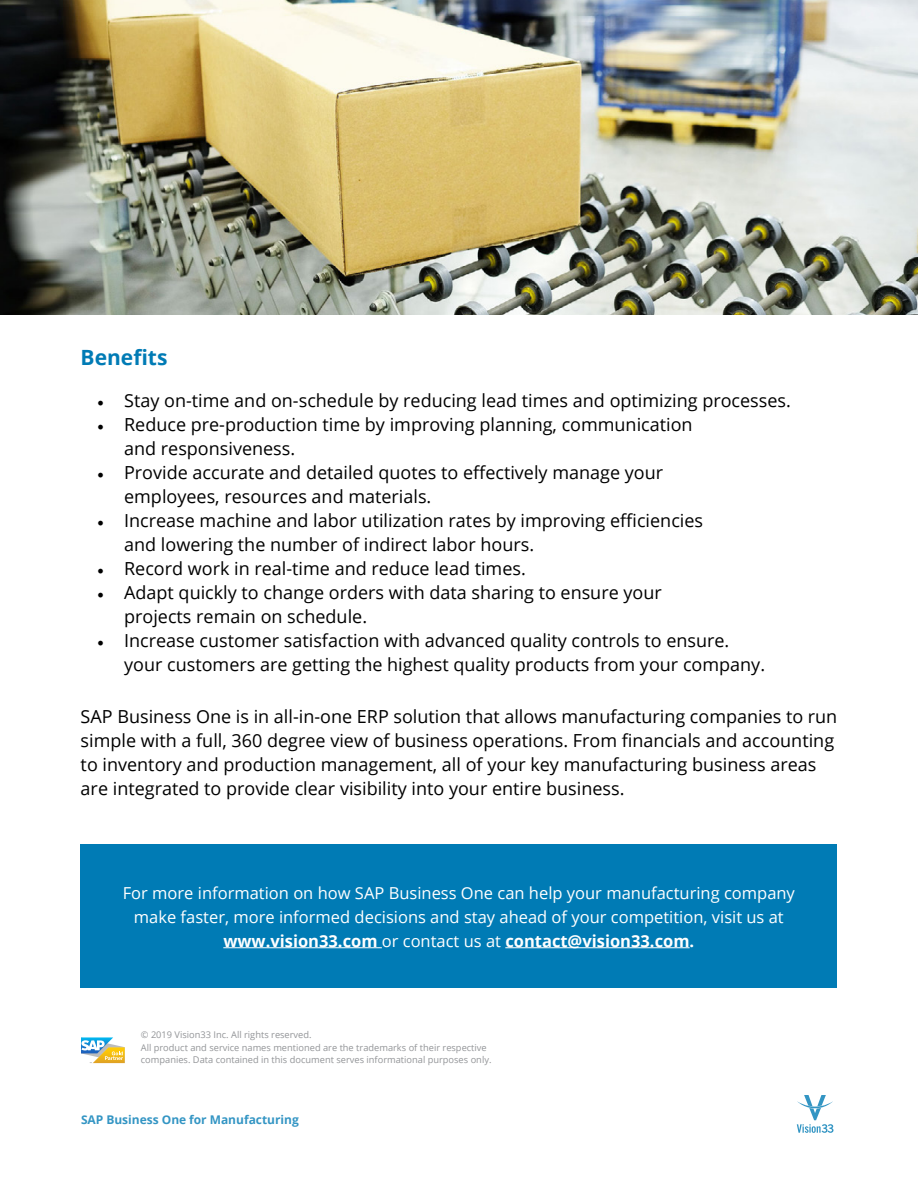
<style>
.page{position:relative;width:918px;height:1188px;background:#fff}
.page>*{position:absolute;margin:0;border:0;box-sizing:border-box;transform-origin:0 0}
.t1{font:700 21px "Open Sans";color:#007bb5}
.t2{font:18px/24px "Open Sans";color:#000}
.t3{font:16.5px/24px "Open Sans";color:#fff;text-align:center}
.t4{font:700 12px "Open Sans";color:#007bb5}
.t5{font:9.3px/12.3px "Open Sans";color:#939598}
.s1{font-family:"Minion Pro"}
.s2{font-weight:700}
</style>
<div class="page">
<svg style="left:81px;top:1037px;width:44px;height:26px"></svg>
<svg style="left:797px;top:1095px;width:36px;height:38px"></svg>
<img style="left:0;top:0;width:918px;height:315px">
<div style="left:81px;top:844px;width:756px;height:144px;background:#007bb5"></div>
<hr style="left:223px;top:947px;width:159px;height:1px;background:#fff">
<hr style="left:505px;top:947px;width:185px;height:1px;background:#fff">
<p class="t1" style="left:81px;top:342px;width:88px">Benefits</p>
<p class="t2" style="left:97px;top:388px;width:695px"><span class="s1">•</span> Stay on-time and on-schedule by reducing lead times and optimizing processes.</p>
<p class="t2" style="left:124px;top:412px;width:570px;text-indent:-27px"><span class="s1">•</span> Reduce pre-production time by improving planning, communication and responsiveness.</p>
<p class="t2" style="left:124px;top:460px;width:540px;text-indent:-27px"><span class="s1">•</span> Provide accurate and detailed quotes to effectively manage your employees, resources and materials.</p>
<p class="t2" style="left:124px;top:508px;width:581px;text-indent:-27px"><span class="s1">•</span> Increase machine and labor utilization rates by improving efficiencies and lowering the number of indirect labor hours.</p>
<p class="t2" style="left:97px;top:556px;width:430px"><span class="s1">•</span> Record work in real-time and reduce lead times.</p>
<p class="t2" style="left:124px;top:580px;width:539px;text-indent:-27px"><span class="s1">•</span> Adapt quickly to change orders with data sharing to ensure your projects remain on schedule.</p>
<p class="t2" style="left:124px;top:628px;width:642px;text-indent:-27px"><span class="s1">•</span> Increase customer satisfaction with advanced quality controls to ensure. your customers are getting the highest quality products from your company.</p>
<p class="t2" style="left:81px;top:704px;width:758px">SAP Business One is in all-in-one ERP solution that allows manufacturing companies to run simple with a full, 360 degree view of business operations. From financials and accounting to inventory and production management, all of your key manufacturing business areas are integrated to provide clear visibility into your entire business.</p>
<p class="t3" style="left:123px;top:880px;width:674px">For more information on how SAP Business One can help your manufacturing company make faster, more informed decisions and stay ahead of your competition, visit us at <span class="s2">www.vision33.com</span> or contact us at <span class="s2">contact@vision33.com.</span></p>
<p class="t5" style="left:141px;top:1029px;width:352px">© 2019 Vision33 Inc. All rights reserved.<br>All product and service names mentioned are the trademarks of their respective companies. Data contained in this document serves informational purposes only.</p>
<p class="t4" style="left:81px;top:1111px;width:219px">SAP Business One for Manufacturing</p>
</div>
